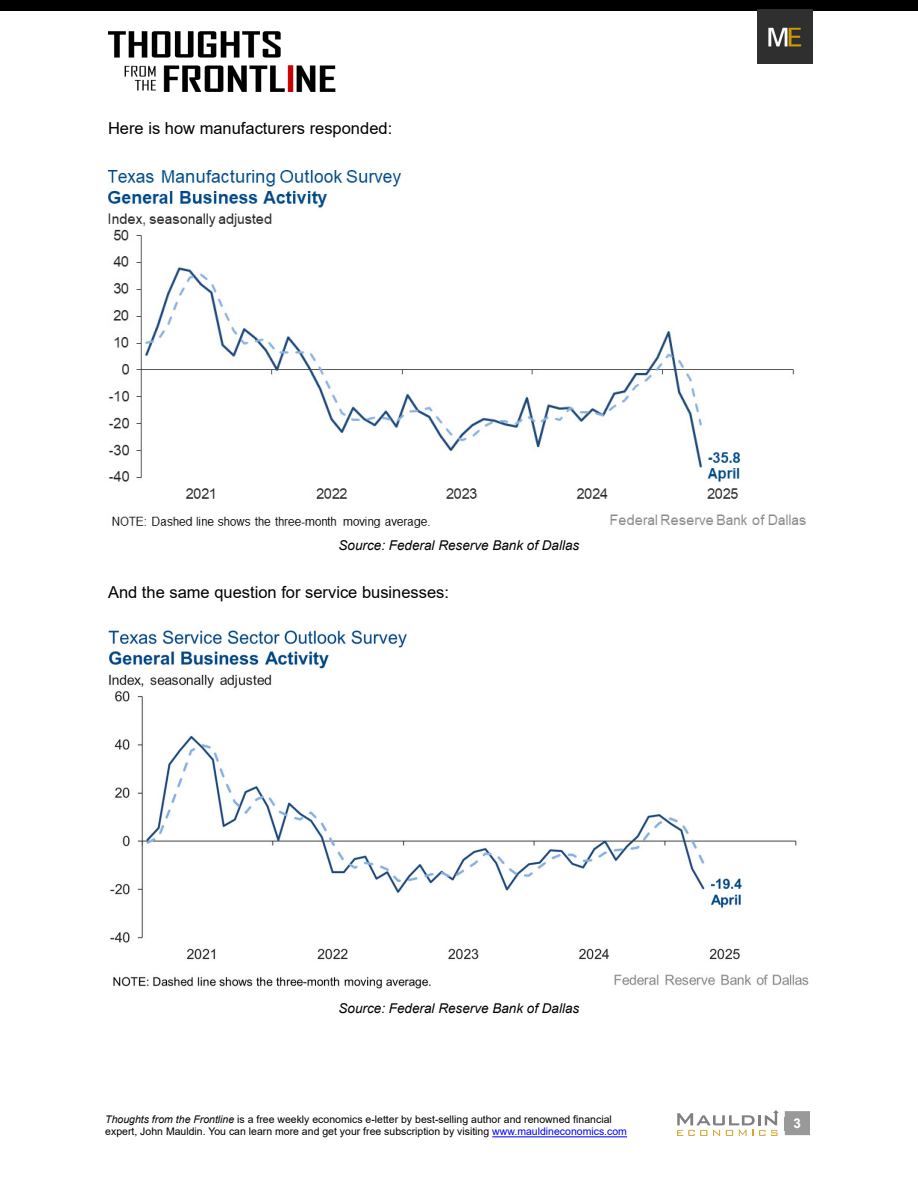
<style>
.page{position:relative;width:918px;height:1188px;background:#fff}
.page>*{position:absolute;margin:0;border:0;box-sizing:border-box;transform-origin:0 0}
.t1{font:16.5px "Arial";color:#000}
.t2{font:italic 13.5px "Arial";color:#000}
.t3{font:700 13.5px "Arial";color:#fff}
.t4{font:10.5px/12.6px "Arial";color:#000}
.s1{font-style:italic}
.s2{color:#00f}
</style>
<div class="page">
<div style="left:785px;top:1111px;width:25px;height:24px;background:#999"></div>
<hr style="left:492px;top:1136px;width:135px;height:1px;background:#00f">
<img style="left:108px;top:31px;width:228px;height:61px">
<div style="left:0;top:0;width:918px;height:11px;background:#000"></div>
<img style="left:758px;top:9px;width:55px;height:55px">
<svg style="left:677px;top:1110px;width:102px;height:26px"></svg>
<img style="left:108px;top:170px;width:698px;height:357px">
<img style="left:108px;top:630px;width:701px;height:359px">
<h1 class="t1" style="left:108px;top:117px;width:286px">Here is how manufacturers responded:</h1>
<p class="t2" style="left:339px;top:536px;width:242px">Source: Federal Reserve Bank of Dallas</p>
<h1 class="t1" style="left:108px;top:581px;width:343px">And the same question for service businesses:</h1>
<p class="t2" style="left:339px;top:999px;width:242px">Source: Federal Reserve Bank of Dallas</p>
<p class="t4" style="left:105px;top:1113px;width:523px"><span class="s1">Thoughts from the Frontline</span> is a free weekly economics e-letter by best-selling author and renowned financial expert, John Mauldin. You can learn more and get your free subscription by visiting <span class="s2">www.mauldineconomics.com</span></p>
<p class="t3" style="left:794px;top:1113px;width:9px">3</p>
</div>
